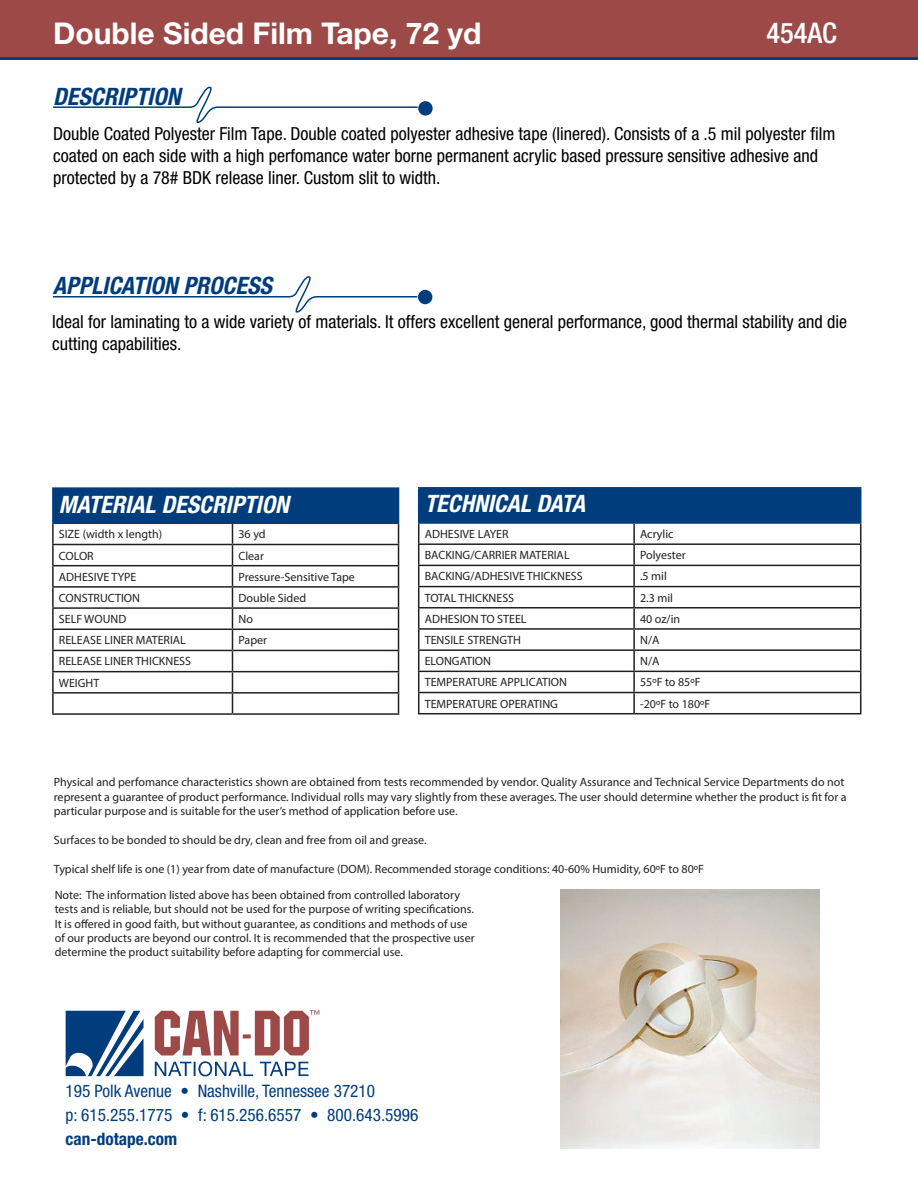
<style>
.page{position:relative;width:918px;height:1188px;background:#fff}
.page>*{position:absolute;margin:0;border:0;box-sizing:border-box;transform-origin:0 0}
.t1{font:700 30px "Helvetica Neue";color:#fff}
.t2{font:500 condensed 28.5px "Helvetica Neue";color:#fff}
.t3{font:italic 700 condensed 24px "Helvetica Neue";color:#fff}
.t4{font:italic 700 condensed 24px "Helvetica Neue";color:#013d7d}
.t5{font:condensed 18px/21.6px "Helvetica Neue";color:#000}
.t6{font:condensed 17.25px/24px "Helvetica Neue";color:#013d7d}
.t7{font:700 condensed 17.25px "Helvetica Neue";color:#013d7d}
.t8{font:12px/14.4px "Myriad Pro";color:#231f20}
</style>
<div class="page">
<svg style="left:66px;top:1011px;width:78px;height:65px"></svg>
<svg style="left:155px;top:1010px;width:164px;height:66px"></svg>
<svg style="left:0;top:56px;width:918px;height:4px;background:#27406f"></svg>
<div style="left:0;top:0;width:918px;height:56px;background:#9c4948"></div>
<svg style="left:53px;top:86px;width:366px;height:38px"></svg>
<svg style="left:52px;top:276px;width:367px;height:37px"></svg>
<div style="left:418px;top:101px;width:15px;height:15px;background:#013d7d;border-radius:50%"></div>
<div style="left:418px;top:290px;width:14px;height:14px;background:#013d7d;border-radius:50%"></div>
<svg style="left:418px;top:489px;width:443px;height:224px"></svg>
<hr style="left:418px;top:713px;width:216px;height:1px;background:#231f20">
<hr style="left:634px;top:713px;width:227px;height:1px;background:#231f20">
<hr style="left:418px;top:487px;width:216px;height:2px;background:#013d7d">
<hr style="left:418px;top:489px;width:1px;height:33px;background:#013d7d">
<hr style="left:634px;top:487px;width:227px;height:2px;background:#013d7d">
<hr style="left:633px;top:489px;width:2px;height:33px;background:#013d7d">
<hr style="left:860px;top:489px;width:1px;height:33px;background:#013d7d">
<hr style="left:418px;top:522px;width:216px;height:2px;background:#013d7d">
<hr style="left:634px;top:522px;width:227px;height:2px;background:#013d7d">
<div style="left:53px;top:488px;width:346px;height:35px;background:#013d7d"></div>
<hr style="left:52px;top:524px;width:2px;height:20px;background:#231f20">
<hr style="left:52px;top:544px;width:180px;height:1px;background:#231f20">
<hr style="left:52px;top:545px;width:2px;height:20px;background:#231f20">
<hr style="left:232px;top:544px;width:167px;height:1px;background:#231f20">
<hr style="left:52px;top:565px;width:180px;height:1px;background:#231f20">
<hr style="left:52px;top:566px;width:2px;height:20px;background:#231f20">
<hr style="left:232px;top:565px;width:167px;height:1px;background:#231f20">
<hr style="left:52px;top:586px;width:180px;height:2px;background:#231f20">
<svg style="left:52px;top:588px;width:2px;height:19px"></svg>
<hr style="left:232px;top:586px;width:167px;height:2px;background:#231f20">
<hr style="left:52px;top:607px;width:180px;height:2px;background:#231f20">
<hr style="left:52px;top:609px;width:2px;height:20px;background:#231f20">
<hr style="left:232px;top:607px;width:167px;height:2px;background:#231f20">
<hr style="left:52px;top:629px;width:180px;height:1px;background:#231f20">
<hr style="left:52px;top:630px;width:2px;height:20px;background:#231f20">
<hr style="left:232px;top:629px;width:167px;height:1px;background:#231f20">
<hr style="left:52px;top:650px;width:180px;height:1px;background:#231f20">
<hr style="left:52px;top:651px;width:2px;height:20px;background:#231f20">
<hr style="left:232px;top:650px;width:167px;height:1px;background:#231f20">
<hr style="left:52px;top:671px;width:180px;height:1px;background:#231f20">
<hr style="left:52px;top:672px;width:2px;height:20px;background:#231f20">
<hr style="left:232px;top:671px;width:167px;height:1px;background:#231f20">
<hr style="left:52px;top:692px;width:180px;height:2px;background:#231f20">
<svg style="left:52px;top:694px;width:2px;height:19px"></svg>
<hr style="left:232px;top:692px;width:167px;height:2px;background:#231f20">
<svg style="left:232px;top:524px;width:1px;height:189px"></svg>
<svg style="left:398px;top:524px;width:1px;height:189px"></svg>
<hr style="left:52px;top:713px;width:180px;height:2px;background:#231f20">
<hr style="left:232px;top:713px;width:167px;height:2px;background:#231f20">
<hr style="left:52px;top:487px;width:180px;height:2px;background:#013d7d">
<hr style="left:52px;top:489px;width:2px;height:34px;background:#013d7d">
<hr style="left:232px;top:487px;width:167px;height:2px;background:#013d7d">
<hr style="left:52px;top:523px;width:180px;height:1px;background:#013d7d">
<hr style="left:232px;top:523px;width:167px;height:1px;background:#013d7d">
<img style="left:561px;top:890px;width:258px;height:258px">
<h1 class="t1" style="left:53px;top:15px;width:430px">Double Sided Film Tape, 72 yd</h1>
<h2 class="t2" style="left:766px;top:16px;width:72px">454AC</h2>
<h3 class="t4" style="left:53px;top:82px;width:129px">DESCRIPTION</h3>
<p class="t5" style="left:53px;top:123px;width:784px">Double Coated Polyester Film Tape. Double coated polyester adhesive tape (linered). Consists of a .5 mil polyester film coated on each side with a high perfomance water borne permanent acrylic based pressure sensitive adhesive and protected by a 78# BDK release liner. Custom slit to width.</p>
<h3 class="t4" style="left:53px;top:271px;width:221px">APPLICATION PROCESS</h3>
<h3 class="t5" style="left:52px;top:311px;width:797px">Ideal for laminating to a wide variety of materials. It offers excellent general performance, good thermal stability and die cutting capabilities.</h3>
<h3 class="t3" style="left:59px;top:490px;width:232px">MATERIAL DESCRIPTION</h3>
<p class="t8" style="left:59px;top:527px;width:105px">SIZE (width x length)</p>
<p class="t8" style="left:238px;top:527px;width:29px">36 yd</p>
<p class="t8" style="left:59px;top:548px;width:36px">COLOR</p>
<p class="t8" style="left:238px;top:548px;width:27px">Clear</p>
<p class="t8" style="left:59px;top:569px;width:79px">ADHESIVE TYPE</p>
<p class="t8" style="left:238px;top:569px;width:118px">Pressure-Sensitive Tape</p>
<p class="t8" style="left:59px;top:590px;width:83px">CONSTRUCTION</p>
<p class="t8" style="left:238px;top:590px;width:69px">Double Sided</p>
<p class="t8" style="left:59px;top:612px;width:69px">SELF WOUND</p>
<p class="t8" style="left:238px;top:612px;width:16px">No</p>
<p class="t8" style="left:59px;top:633px;width:129px">RELEASE LINER MATERIAL</p>
<p class="t8" style="left:238px;top:633px;width:30px">Paper</p>
<p class="t8" style="left:59px;top:651px;width:134px;line-height:21.1px">RELEASE LINER THICKNESS<br>WEIGHT</p>
<h3 class="t3" style="left:425px;top:489px;width:162px">TECHNICAL DATA</h3>
<p class="t8" style="left:425px;top:527px;width:85px">ADHESIVE LAYER</p>
<p class="t8" style="left:640px;top:527px;width:35px">Acrylic</p>
<p class="t8" style="left:425px;top:548px;width:146px">BACKING/CARRIER MATERIAL</p>
<p class="t8" style="left:640px;top:548px;width:47px">Polyester</p>
<p class="t8" style="left:425px;top:569px;width:160px">BACKING/ADHESIVE THICKNESS</p>
<p class="t8" style="left:640px;top:569px;width:28px">.5 mil</p>
<p class="t8" style="left:425px;top:590px;width:91px">TOTAL THICKNESS</p>
<p class="t8" style="left:640px;top:590px;width:34px">2.3 mil</p>
<p class="t8" style="left:425px;top:611px;width:103px">ADHESION TO STEEL</p>
<p class="t8" style="left:640px;top:611px;width:42px">40 oz/in</p>
<p class="t8" style="left:425px;top:633px;width:98px">TENSILE STRENGTH</p>
<p class="t8" style="left:640px;top:633px;width:21px">N/A</p>
<p class="t8" style="left:425px;top:654px;width:68px">ELONGATION</p>
<p class="t8" style="left:640px;top:654px;width:21px">N/A</p>
<p class="t8" style="left:425px;top:675px;width:144px">TEMPERATURE APPLICATION</p>
<p class="t8" style="left:640px;top:675px;width:62px">55ºF to 85ºF</p>
<p class="t8" style="left:425px;top:696px;width:135px">TEMPERATURE OPERATING</p>
<p class="t8" style="left:640px;top:696px;width:72px">-20ºF to 180ºF</p>
<p class="t8" style="left:54px;top:775px;width:794px">Physical and perfomance characteristics shown are obtained from tests recommended by vendor. Quality Assurance and Technical Service Departments do not represent a guarantee of product performance. Individual rolls may vary slightly from these averages. The user should determine whether the product is fit for a particular purpose and is suitable for the user’s method of application before use.</p>
<p class="t8" style="left:54px;top:832px;width:374px">Surfaces to be bonded to should be dry, clean and free from oil and grease.</p>
<p class="t8" style="left:54px;top:861px;width:652px">Typical shelf life is one (1) year from date of manufacture (DOM). Recommended storage conditions: 40-60% Humidity, 60ºF to 80ºF</p>
<p class="t8" style="left:55px;top:887px;width:421px">Note: The information listed above has been obtained from controlled laboratory tests and is reliable, but should not be used for the purpose of writing specifications.<br>It is offered in good faith, but without guarantee, as conditions and methods of use of our products are beyond our control. It is recommended that the prospective user determine the product suitability before adapting for commercial use.</p>
<h3 class="t6" style="left:66px;top:1079px;width:354px">195 Polk Avenue • Nashville, Tennessee 37210<br>p: 615.255.1775 • f: 615.256.6557 • 800.643.5996</h3>
<h3 class="t7" style="left:66px;top:1129px;width:113px">can-dotape.com</h3>
</div>
